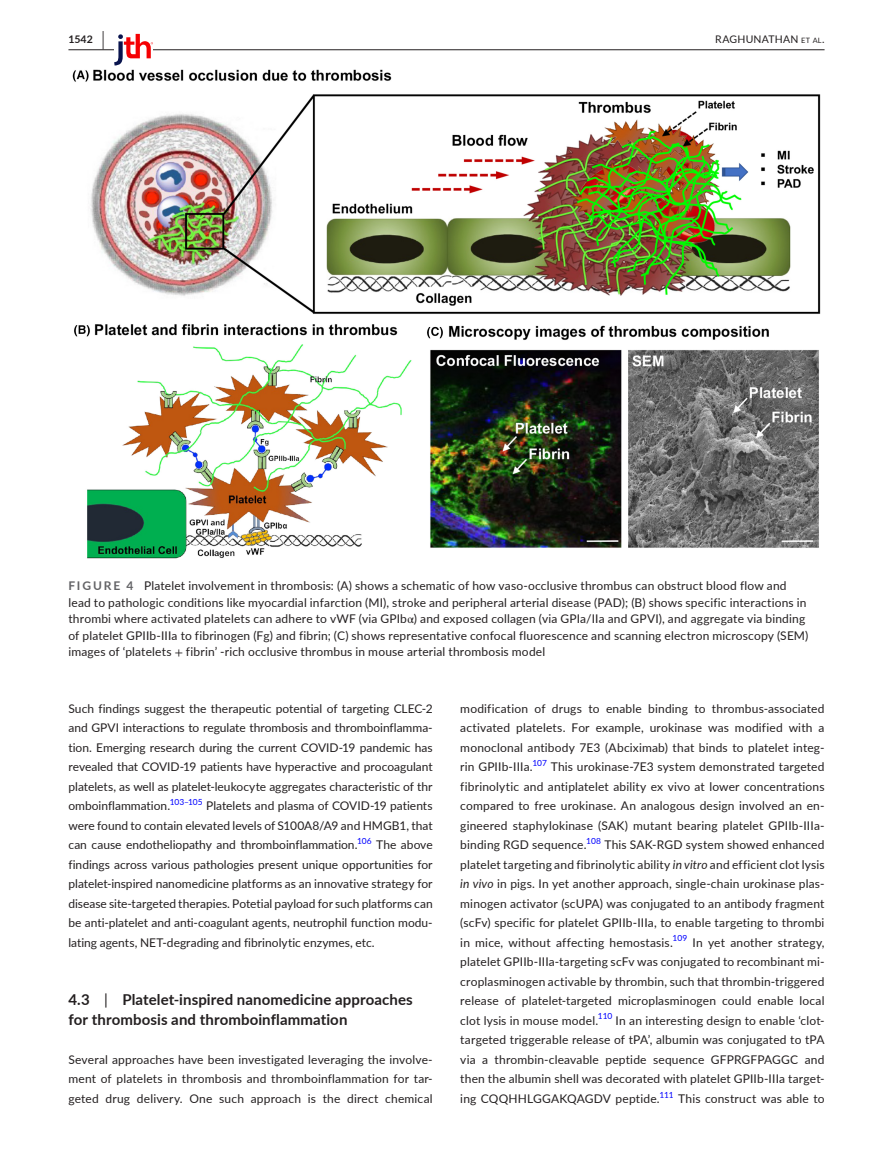
<style>
.page{position:relative;width:893px;height:1174px;background:#fff}
.page>*{position:absolute;margin:0;border:0;box-sizing:border-box;transform-origin:0 0}
.t1{font:700 15px/19.5px "Lato";letter-spacing:.01em;color:#231f20}
.t2{font:12px/19.5px "Lato";letter-spacing:.015em;color:#231f20;text-align:justify}
.t3{font:10.5px "Lato";letter-spacing:.02em;color:#231f20}
.t4{font:700 10.5px "Lato";color:#231f20}
.t5{font:8.4px "Lato";letter-spacing:-.005em;color:#00f}
.s1{font-size:19.5px}
.s2{font-size:7.35px}
.s3{font-weight:700;color:#636366}
.s4{font-family:"STIX"}
.s5{font-weight:400}
.s6{font-style:italic}
</style>
<div class="page">
<hr style="left:68px;top:49px;width:756px;height:1px;background:#231f20">
<svg style="left:114px;top:34px;width:39px;height:31px"></svg>
<img style="left:72px;top:69px;width:749px;height:489px">
<p class="t4" style="left:68px;top:31px;width:37px">1542 <span class="s1">|</span></p>
<p class="t3" style="left:715px;top:31px;width:111px">RAGHUNATHAN <span class="s2">et al</span>.</p>
<p class="t2" style="left:68px;top:577px;width:741px;line-height:16.5px;text-align:left"><span class="s3">FIGURE 4</span> Platelet involvement in thrombosis: (A) shows a schematic of how vaso-occlusive thrombus can obstruct blood flow and lead to pathologic conditions like myocardial infarction (MI), stroke and peripheral arterial disease (PAD); (B) shows specific interactions in thrombi where activated platelets can adhere to vWF (via GPIb<span class="s4">α</span>) and exposed collagen (via GPIa/IIa and GPVI), and aggregate via binding of platelet GPIIb-IIIa to fibrinogen (Fg) and fibrin; (C) shows representative confocal fluorescence and scanning electron microscopy (SEM) images of ‘platelets <span class="s4">+</span> fibrin’ -rich occlusive thrombus in mouse arterial thrombosis model</p>
<p class="t2" style="left:68px;top:698px;width:366px">Such findings suggest the therapeutic potential of targeting CLEC-2 and GPVI interactions to regulate thrombosis and thromboinflamma&shy;tion. Emerging research during the current COVID-19 pandemic has revealed that COVID-19 patients have hyperactive and procoagulant platelets, as well as platelet-leukocyte aggregates characteristic of thr omboinflammation.<sup>103–105</sup> Platelets and plasma of COVID-19 patients were found to contain elevated levels of S100A8/A9 and HMGB1, that can cause endotheliopathy and thromboinflammation.</p>
<p class="t5" style="left:357px;top:835px;width:16px">106</p>
<p class="t2" style="left:68px;top:834px;width:366px;text-indent:308px">The above findings across various pathologies present unique opportunities for platelet-inspired nanomedicine platforms as an innovative strategy for disease site-targeted therapies. Potetial payload for such platforms can be anti-platelet and anti-coagulant agents, neutrophil function modu&shy;lating agents, NET-degrading and fibrinolytic enzymes, etc.</p>
<p class="t1" style="left:68px;top:989px;width:346px">4.3 <span class="s5">|</span> Platelet-inspired nanomedicine approaches for thrombosis and thromboinflammation</p>
<p class="t2" style="left:68px;top:1049px;width:366px">Several approaches have been investigated leveraging the involve&shy;ment of platelets in thrombosis and thromboinflammation for tar&shy;geted drug delivery. One such approach is the direct chemical</p>
<p class="t2" style="left:460px;top:698px;width:366px">modification of drugs to enable binding to thrombus-associated activated platelets. For example, urokinase was modified with a monoclonal antibody 7E3 (Abciximab) that binds to platelet integ&shy;rin GPIIb-IIIa.</p>
<p class="t5" style="left:532px;top:757px;width:16px">107</p>
<p class="t2" style="left:460px;top:756px;width:366px;text-indent:90px">This urokinase-7E3 system demonstrated targeted fibrinolytic and antiplatelet ability ex vivo at lower concentrations compared to free urokinase. An analogous design involved an en&shy;gineered staphylokinase (SAK) mutant bearing platelet GPIIb-IIIa&shy;binding RGD sequence.<sup>108</sup> This SAK-RGD system showed enhanced platelet targeting and fibrinolytic ability <span class="s6">in vitro</span> and efficient clot lysis <span class="s6">in vivo</span> in pigs. In yet another approach, single-chain urokinase plas&shy;minogen activator (scUPA) was conjugated to an antibody fragment (scFv) specific for platelet GPIIb-IIIa, to enable targeting to thrombi in mice, without affecting hemostasis.</p>
<p class="t5" style="left:673px;top:932px;width:16px">109</p>
<p class="t2" style="left:460px;top:932px;width:366px;text-indent:232px">In yet another strategy, platelet GPIIb-IIIa-targeting scFv was conjugated to recombinant mi&shy;croplasminogen activable by thrombin, such that thrombin-triggered release of platelet-targeted microplasminogen could enable local clot lysis in mouse model.<sup>110</sup> In an interesting design to enable ‘clot&shy;targeted triggerable release of tPA’, albumin was conjugated to tPA via a thrombin-cleavable peptide sequence GFPRGFPAGGC and then the albumin shell was decorated with platelet GPIIb-IIIa target&shy;ing CQQHHLGGAKQAGDV peptide.<sup>111</sup> This construct was able to</p>
</div>
